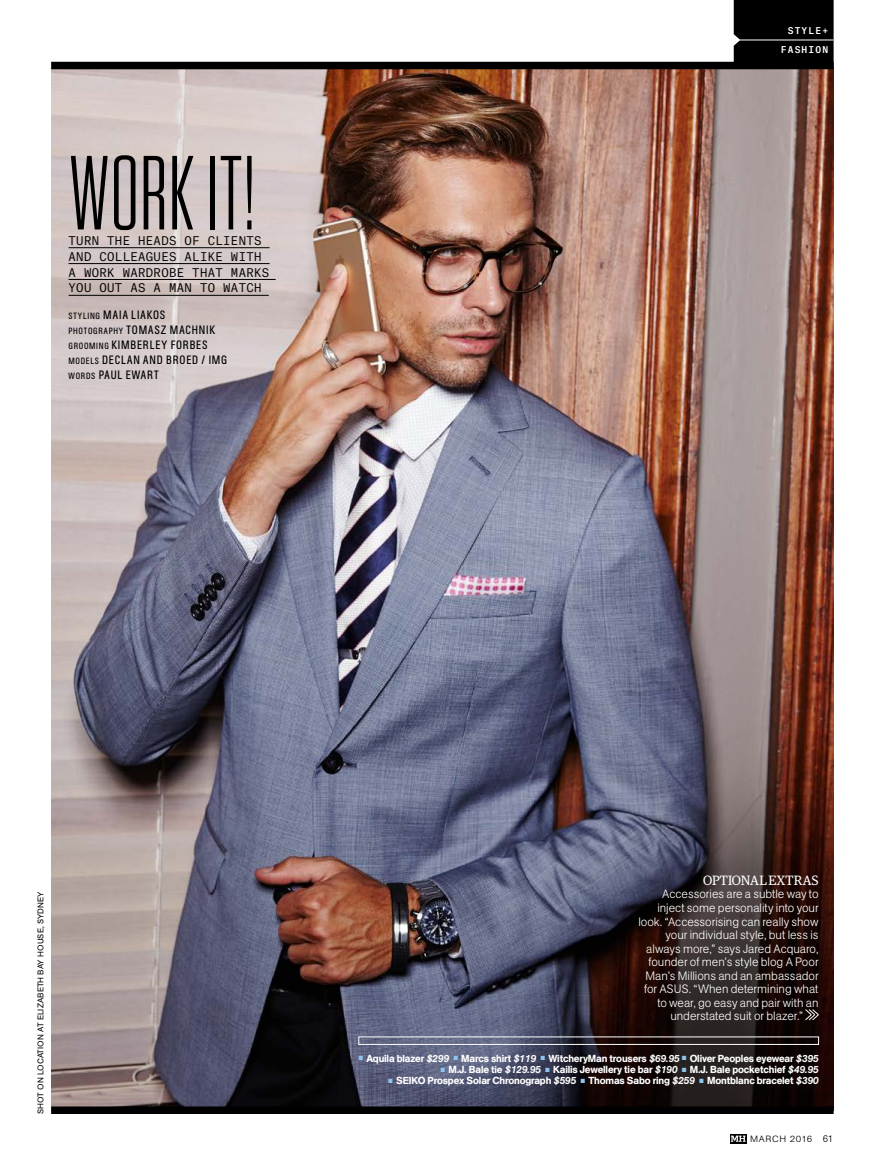
<style>
.page{position:relative;width:876px;height:1170px;background:#fff}
.page>*{position:absolute;margin:0;border:0;box-sizing:border-box;transform-origin:0 0}
.t1{font:105px "Tungsten Condensed";letter-spacing:.015em;color:#000}
.t2{font:13.5px "Guardian Egyp";letter-spacing:.005em;color:#fff}
.t3{font:300 12px "AG Book Pro";color:#fff}
.t4{font:condensed 12px/15px "AG Book Pro";letter-spacing:.07em;color:#000}
.t5{font:11.55px/15.9px "Atlas Typewriter";letter-spacing:.03em;color:#000}
.t6{font:500 10.2px "AG Book Pro";letter-spacing:-.015em;color:#fff}
.t7{font:300 9.75px "AG Book Pro";color:#000}
.t8{font:500 9px "Atlas Typewriter";letter-spacing:.13em;color:#fff}
.t9{font:300 9px "AG Book Pro";letter-spacing:.055em;color:#000;scale:1.1 1}
.Credit_gutter{font:8.25px "AG Book Pro";letter-spacing:.01em;color:#000}
.s1{font-size:9px}
.s2{font-family:"Flama";font-weight:400;font-size:7.5px;color:#8cc5ed}
.s3{font-style:italic}
</style>
<div class="page">
<svg style="left:730px;top:1134px;width:16px;height:9px"></svg>
<svg style="left:731px;top:1135px;width:14px;height:6px"></svg>
<img style="left:51px;top:69px;width:783px;height:1037px">
<hr style="left:69px;top:247px;width:201px;height:1px;background:#000">
<hr style="left:69px;top:263px;width:201px;height:1px;background:#000">
<hr style="left:69px;top:279px;width:207px;height:1px;background:#000">
<hr style="left:69px;top:295px;width:200px;height:1px;background:#000">
<svg style="left:805px;top:1008px;width:14px;height:12px"></svg>
<div style="left:734px;top:0;width:100px;height:62px;background:#000"></div>
<hr style="left:734px;top:40px;width:100px;height:1px;background:#fff">
<div style="left:51px;top:62px;width:783px;height:7px;background:#000"></div>
<div style="left:51px;top:1106px;width:783px;height:7px;background:#000"></div>
<p class="t1" style="left:69px;top:143px;width:188px">WORK IT!</p>
<p class="t5" style="left:69px;top:231px;width:202px">TURN THE HEADS OF CLIENTS<br>AND COLLEAGUES ALIKE WITH<br>A WORK WARDROBE THAT MARKS<br>YOU OUT AS A MAN TO WATCH</p>
<p class="t4" style="left:69px;top:307px;width:148px"><span class="s1">STYLING</span> MAIA LIAKOS<br><span class="s1">PHOTOGRAPHY</span> TOMASZ MACHNIK</p>
<p class="t4" style="left:69px;top:337px;width:141px"><span class="s1">GROOMING</span> KIMBERLEY FORBES</p>
<p class="t4" style="left:69px;top:352px;width:160px"><span class="s1">MODELS</span> DECLAN AND BROED / IMG</p>
<p class="t4" style="left:69px;top:367px;width:92px"><span class="s1">WORDS</span> PAUL EWART</p>
<p class="t8" style="left:788px;top:23px;width:42px">STYLE+</p>
<p class="t8" style="left:781px;top:43px;width:49px">FASHION</p>
<p class="Credit_gutter" style="left:35px;top:1114px;width:224px;rotate:-90deg">SHOT ON LOCATION AT ELIZABETH BAY HOUSE, SYDNEY</p>
<p class="t2" style="left:703px;top:870px;width:117px">OPTIONAL EXTRAS</p>
<p class="t3" style="left:662px;top:886px;width:158px">Accessories are a subtle way to</p>
<p class="t3" style="left:657px;top:899px;width:163px">inject some personality into your</p>
<p class="t3" style="left:638px;top:913px;width:182px">look. “Accessorising can really show</p>
<p class="t3" style="left:665px;top:926px;width:154px">your individual style, but less is</p>
<p class="t3" style="left:646px;top:940px;width:174px">always more,” says Jared Acquaro,</p>
<p class="t3" style="left:648px;top:953px;width:172px">founder of men’s style blog A Poor</p>
<p class="t3" style="left:645px;top:967px;width:175px">Man’s Millions and an ambassador</p>
<p class="t3" style="left:644px;top:980px;width:176px">for ASUS. “When determining what</p>
<p class="t3" style="left:657px;top:994px;width:163px">to wear, go easy and pair with an</p>
<p class="t3" style="left:670px;top:1007px;width:134px">understated suit or blazer.”</p>
<p class="t6" style="left:359px;top:1051px;width:461px"><span class="s2">▪</span> Aquila blazer <span class="s3">$299</span> <span class="s2">▪</span> Marcs shirt <span class="s3">$119</span> <span class="s2">▪</span> WitcheryMan trousers <span class="s3">$69.95</span> <span class="s2">▪</span> Oliver Peoples eyewear <span class="s3">$395</span></p>
<p class="t6" style="left:440px;top:1062px;width:380px"><span class="s2">▪</span> M.J. Bale tie <span class="s3">$129.95</span> <span class="s2">▪</span> Kailis Jewellery tie bar <span class="s3">$190</span> <span class="s2">▪</span> M.J. Bale pocketchief <span class="s3">$49.95</span></p>
<p class="t6" style="left:388px;top:1074px;width:432px"><span class="s2">▪</span> SEIKO Prospex Solar Chronograph <span class="s3">$595</span> <span class="s2">▪</span> Thomas Sabo ring <span class="s3">$259</span> <span class="s2">▪</span> Montblanc bracelet <span class="s3">$390</span></p>
<p class="t9" style="left:750px;top:1132px;width:58px">MARCH 2016</p>
<p class="t7" style="left:823px;top:1131px;width:12px">61</p>
</div>
